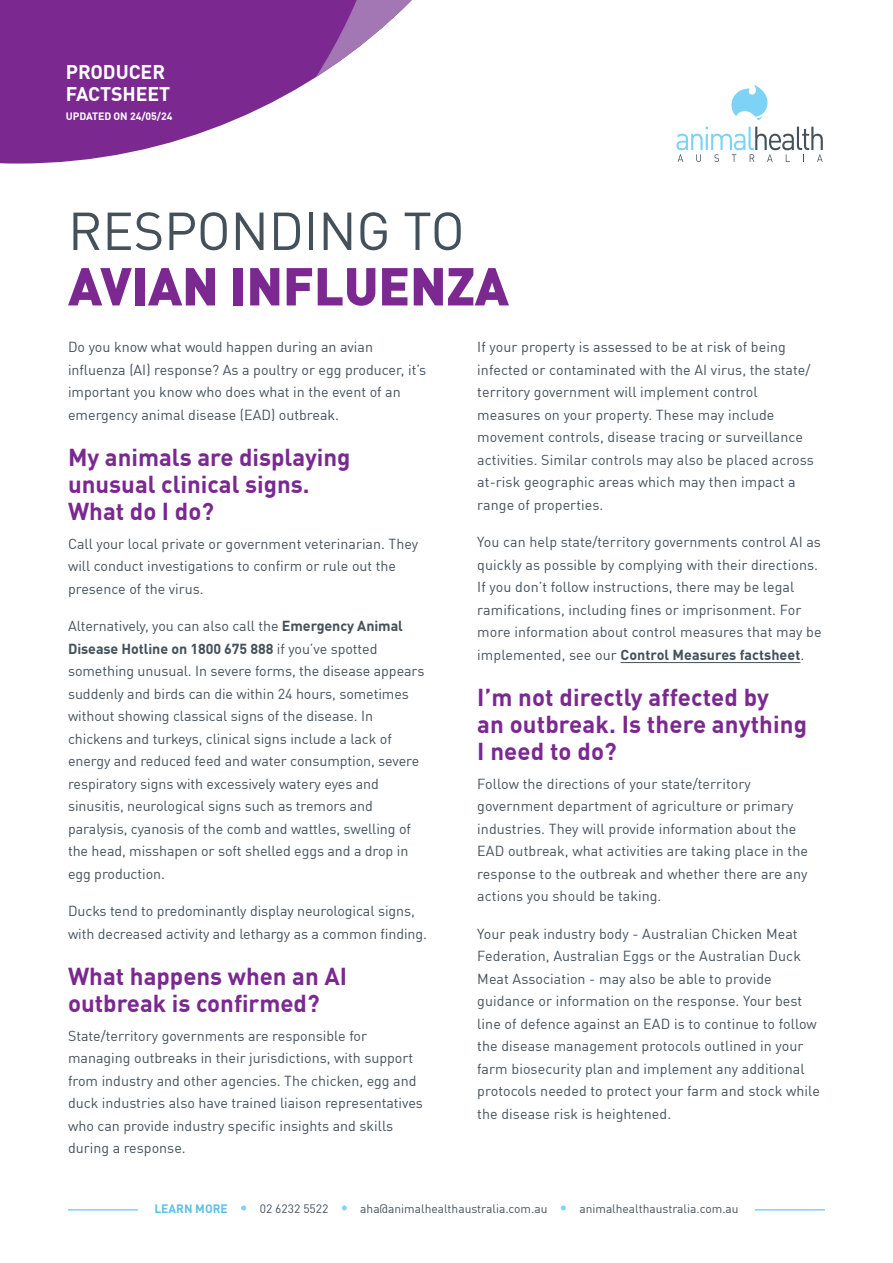
<style>
.page{position:relative;width:893px;height:1263px;background:#fff}
.page>*{position:absolute;margin:0;border:0;box-sizing:border-box;transform-origin:0 0}
.t1{font:900 52.5px "DIN";letter-spacing:-.005em;color:#7b2991}
.t2{font:52.5px "DIN Offc Pro";letter-spacing:-.005em;color:#44515b}
.t3{font:700 24px/27px "DIN Offc Pro";color:#7b2991}
.t4{font:700 19.5px/22.5px "DIN Offc Pro";letter-spacing:-.005em;color:#fff}
.t5{font:14.25px/22.5px "DIN Offc Pro";color:#44515b}
.t6{font:12px "DIN Offc Pro";color:#44515b}
.t7{font:700 10.5px "DIN Offc Pro";letter-spacing:-.005em;color:#fff}
.s1{font-weight:700}
.s2{font-weight:700;color:#5ec2e5}
.s3{font-size:15px;color:#7cd3f6}
</style>
<div class="page">
<hr style="left:68px;top:1209px;width:757px;height:1px;background:#7cd3f6">
<div style="left:138px;top:1180px;width:617px;height:55px;background:#fff"></div>
<hr style="left:620px;top:662px;width:180px;height:1px;background:#44515b">
<svg style="left:0;top:0;width:316px;height:164px;fill:#7b2991"></svg>
<svg style="left:0;top:163px;width:35px;height:1px"></svg>
<svg style="left:316px;top:0;width:96px;height:77px"></svg>
<svg style="left:731px;top:85px;width:36px;height:35px"></svg>
<svg style="left:676px;top:127px;width:147px;height:35px"></svg>
<h3 class="t4" style="left:66px;top:58px;width:106px">PRODUCER<br>FACTSHEET</h3>
<p class="t7" style="left:66px;top:108px;width:108px">UPDATED ON 24/05/24</p>
<h1 class="t2" style="left:68px;top:190px;width:398px">RESPONDING TO</h1>
<h1 class="t1" style="left:68px;top:251px;width:442px">AVIAN INFLUENZA</h1>
<p class="t5" style="left:68px;top:334px;width:360px">Do you know what would happen during an avian influenza (AI) response? As a poultry or egg producer, it’s important you know who does what in the event of an emergency animal disease (EAD) outbreak.</p>
<h2 class="t3" style="left:68px;top:440px;width:284px">My animals are displaying unusual clinical signs.<br>What do I do?</h2>
<p class="t5" style="left:68px;top:531px;width:352px">Call your local private or government veterinarian. They will conduct investigations to confirm or rule out the presence of the virus.</p>
<p class="t5" style="left:68px;top:613px;width:358px">Alternatively, you can also call the <span class="s1">Emergency Animal Disease Hotline on 1800 675 888</span> if you’ve spotted something unusual. In severe forms, the disease appears suddenly and birds can die within 24 hours, sometimes without showing classical signs of the disease. In chickens and turkeys, clinical signs include a lack of energy and reduced feed and water consumption, severe respiratory signs with excessively watery eyes and sinusitis, neurological signs such as tremors and paralysis, cyanosis of the comb and wattles, swelling of the head, misshapen or soft shelled eggs and a drop in egg production.</p>
<p class="t5" style="left:68px;top:898px;width:361px">Ducks tend to predominantly display neurological signs, with decreased activity and lethargy as a common finding.</p>
<h2 class="t3" style="left:68px;top:959px;width:281px">What happens when an AI outbreak is confirmed?</h2>
<p class="t5" style="left:68px;top:1023px;width:356px">State/territory governments are responsible for managing outbreaks in their jurisdictions, with support from industry and other agencies. The chicken, egg and duck industries also have trained liaison representatives who can provide industry specific insights and skills during a response.</p>
<p class="t5" style="left:477px;top:334px;width:338px">If your property is assessed to be at risk of being infected or contaminated with the AI virus, the state/ territory government will implement control measures on your property. These may include movement controls, disease tracing or surveillance activities. Similar controls may also be placed across at-risk geographic areas which may then impact a range of properties.</p>
<p class="t5" style="left:477px;top:529px;width:346px">You can help state/territory governments control AI as quickly as possible by complying with their directions.<br>If you don’t follow instructions, there may be legal ramifications, including fines or imprisonment. For more information about control measures that may be implemented, see our <span class="s1">Control Measures factsheet</span>.</p>
<h2 class="t3" style="left:477px;top:680px;width:331px">I’m not directly affected by<br>an outbreak. Is there anything<br>I need to do?</h2>
<p class="t5" style="left:477px;top:771px;width:332px">Follow the directions of your state/territory government department of agriculture or primary industries. They will provide information about the EAD outbreak, what activities are taking place in the response to the outbreak and whether there are any actions you should be taking.</p>
<p class="t5" style="left:477px;top:921px;width:344px">Your peak industry body - Australian Chicken Meat Federation, Australian Eggs or the Australian Duck Meat Association - may also be able to provide guidance or information on the response. Your best line of defence against an EAD is to continue to follow the disease management protocols outlined in your farm biosecurity plan and implement any additional protocols needed to protect your farm and stock while the disease risk is heightened.</p>
<p class="t6" style="left:154px;top:1200px;width:586px"><span class="s2">LEARN MORE</span> <span class="s3">•</span> 02 6232 5522 <span class="s3">•</span> aha@animalhealthaustralia.com.au <span class="s3">•</span> animalhealthaustralia.com.au</p>
</div>
